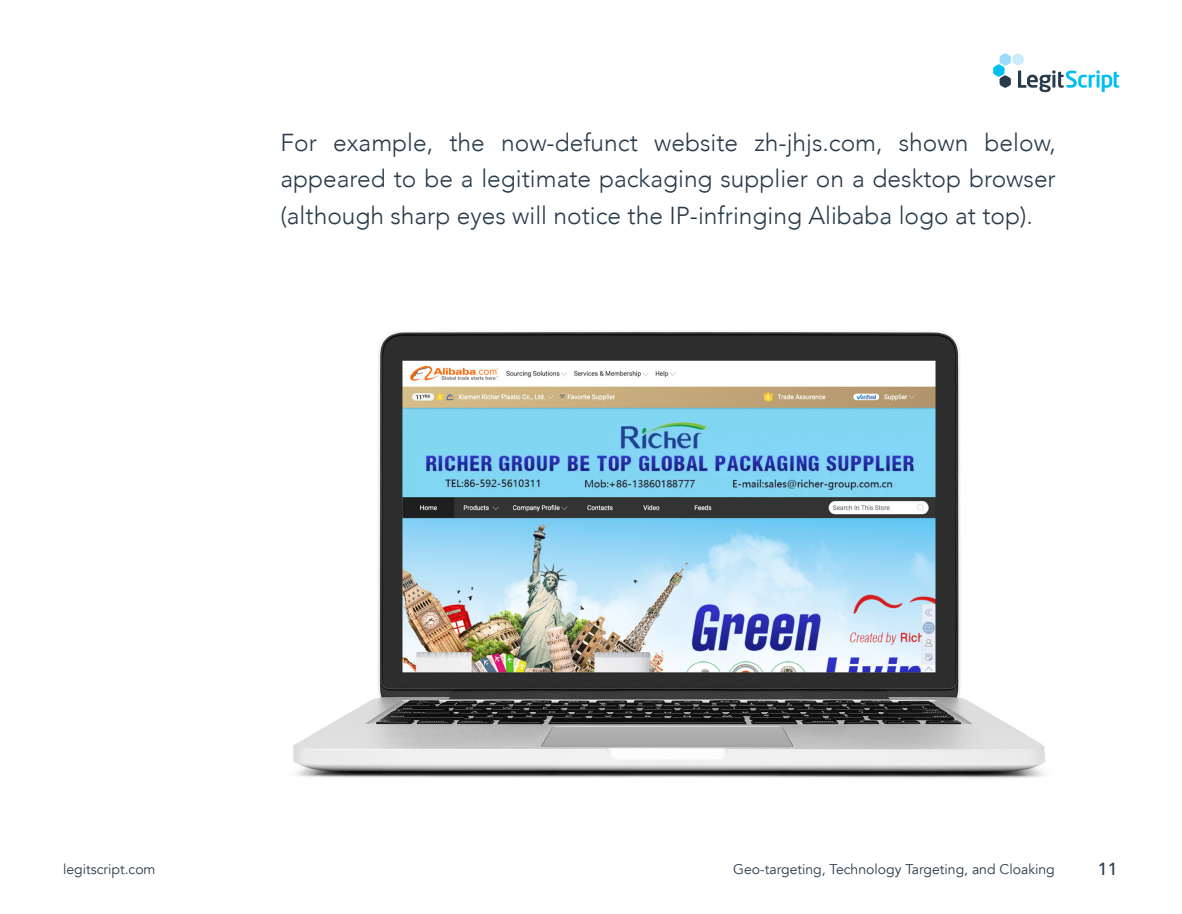
<style>
.page{position:relative;width:1182px;height:914px;background:#fff}
.page>*{position:absolute;margin:0;border:0;box-sizing:border-box;transform-origin:0 0}
.t1{font:300 24.5px/36.8px "Avenir";color:#293b4b;text-align:justify}
.t2{font:500 17.5px "Avenir";color:#293b4b}
.t3{font:14px "Avenir";color:#293b4b}
</style>
<div class="page">
<svg style="left:993px;top:53px;width:126px;height:39px"></svg>
<img style="left:293px;top:331px;width:752px;height:447px">
<p class="t1" style="left:280px;top:124px;width:776px">For example, the now-defunct website zh-jhjs.com, shown below, appeared to be a legitimate packaging supplier on a desktop browser (although sharp eyes will notice the IP-infringing Alibaba logo at top).</p>
<p class="t3" style="left:63px;top:860px;width:94px">legitscript.com</p>
<p class="t3" style="left:733px;top:860px;width:323px">Geo-targeting, Technology Targeting, and Cloaking</p>
<p class="t2" style="left:1097px;top:854px;width:21px">11</p>
</div>
